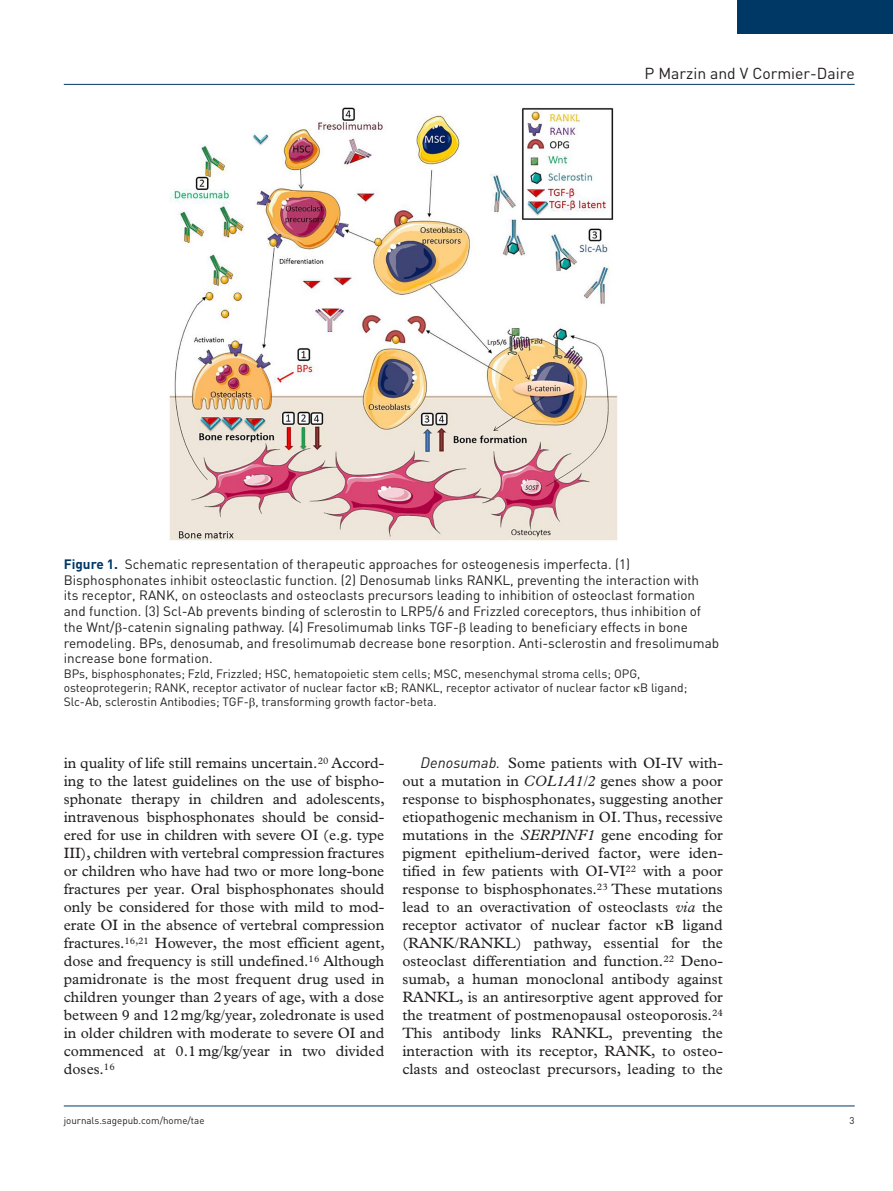
<style>
.page{position:relative;width:893px;height:1191px;background:#fff}
.page>*{position:absolute;margin:0;border:0;box-sizing:border-box;transform-origin:0 0}
.t1{font:15.75px "DIN";color:#231f20}
.t2{font:15px/18px "Plantin Std";letter-spacing:.005em;color:#231f20;text-align:justify}
.t3{font:13.5px/15.8px "DIN";color:#231f20}
.t4{font:12px/14.2px "DIN";color:#231f20}
.t5{font:9.75px "DIN";color:#231f20}
.s1{font-weight:700;color:#003865}
.s2{font-family:"DIN";font-style:italic}
.s3{font-style:italic}
</style>
<div class="page">
<hr style="left:64px;top:84px;width:791px;height:1px;background:#003865">
<hr style="left:64px;top:1105px;width:791px;height:1px;background:#003865">
<div style="left:738px;top:0;width:155px;height:34px;background:#003865"></div>
<img style="left:169px;top:107px;width:449px;height:434px">
<p class="t1" style="left:645px;top:63px;width:212px">P Marzin and V Cormier-Daire</p>
<p class="t3" style="left:64px;top:556px;width:657px"><span class="s1">Figure 1.</span> Schematic representation of therapeutic approaches for osteogenesis imperfecta. (1)<br>Bisphosphonates inhibit osteoclastic function. (2) Denosumab links RANKL, preventing the interaction with<br>its receptor, RANK, on osteoclasts and osteoclasts precursors leading to inhibition of osteoclast formation and function. (3) Scl-Ab prevents binding of sclerostin to LRP5/6 and Frizzled coreceptors, thus inhibition of the Wnt/ -catenin signaling pathway. (4) Fresolimumab links TGF- leading to beneficiary effects in bone remodeling. BPs, denosumab, and fresolimumab decrease bone resorption. Anti-sclerostin and fresolimumab increase bone formation.</p>
<p class="t4" style="left:64px;top:666px;width:625px">BPs, bisphosphonates; Fzld, Frizzled; HSC, hematopoietic stem cells; MSC, mesenchymal stroma cells; OPG, osteoprotegerin; RANK, receptor activator of nuclear factor B; RANKL, receptor activator of nuclear factor B ligand;<br>Slc-Ab, sclerostin Antibodies; TGF- , transforming growth factor-beta.</p>
<p class="t2" style="left:64px;top:754px;width:323px">in quality of life still remains uncertain.<sup>20</sup> Accord&shy;ing to the latest guidelines on the use of bispho&shy;sphonate therapy in children and adolescents, intravenous bisphosphonates should be consid&shy;ered for use in children with severe OI (e.g. type III), children with vertebral compression fractures or children who have had two or more long-bone fractures per year. Oral bisphosphonates should only be considered for those with mild to mod&shy;erate OI in the absence of vertebral compression fractures.<sup>16,21</sup> However, the most efficient agent, dose and frequency is still undefined.<sup>16</sup> Although pamidronate is the most frequent drug used in children younger than 2years of age, with a dose between 9 and 12mg/kg/year, zoledronate is used in older children with moderate to severe OI and commenced at 0.1mg/kg/year in two divided doses.<sup>16</sup></p>
<p class="t2" style="left:402px;top:754px;width:322px;text-indent:18px"><span class="s2">Denosumab.</span> Some patients with OI-IV with&shy;out a mutation in <span class="s3">COL1A1/2</span> genes show a poor response to bisphosphonates, suggesting another etiopathogenic mechanism in OI. Thus, recessive mutations in the <span class="s3">SERPINF1</span> gene encoding for pigment epithelium-derived factor, were iden&shy;tified in few patients with OI-VI<sup>22</sup> with a poor response to bisphosphonates.<sup>23</sup> These mutations lead to an overactivation of osteoclasts <span class="s3">via</span> the receptor activator of nuclear factor B ligand (RANK/RANKL) pathway, essential for the osteoclast differentiation and function.<sup>22</sup> Deno&shy;sumab, a human monoclonal antibody against RANKL, is an antiresorptive agent approved for the treatment of postmenopausal osteoporosis.<sup>24<br></sup>This antibody links RANKL, preventing the interaction with its receptor, RANK, to osteo&shy;clasts and osteoclast precursors, leading to the</p>
<p class="t5" style="left:64px;top:1114px;width:142px">journals.sagepub.com/home/tae</p>
<p class="t5" style="left:850px;top:1114px;width:7px">3</p>
</div>
